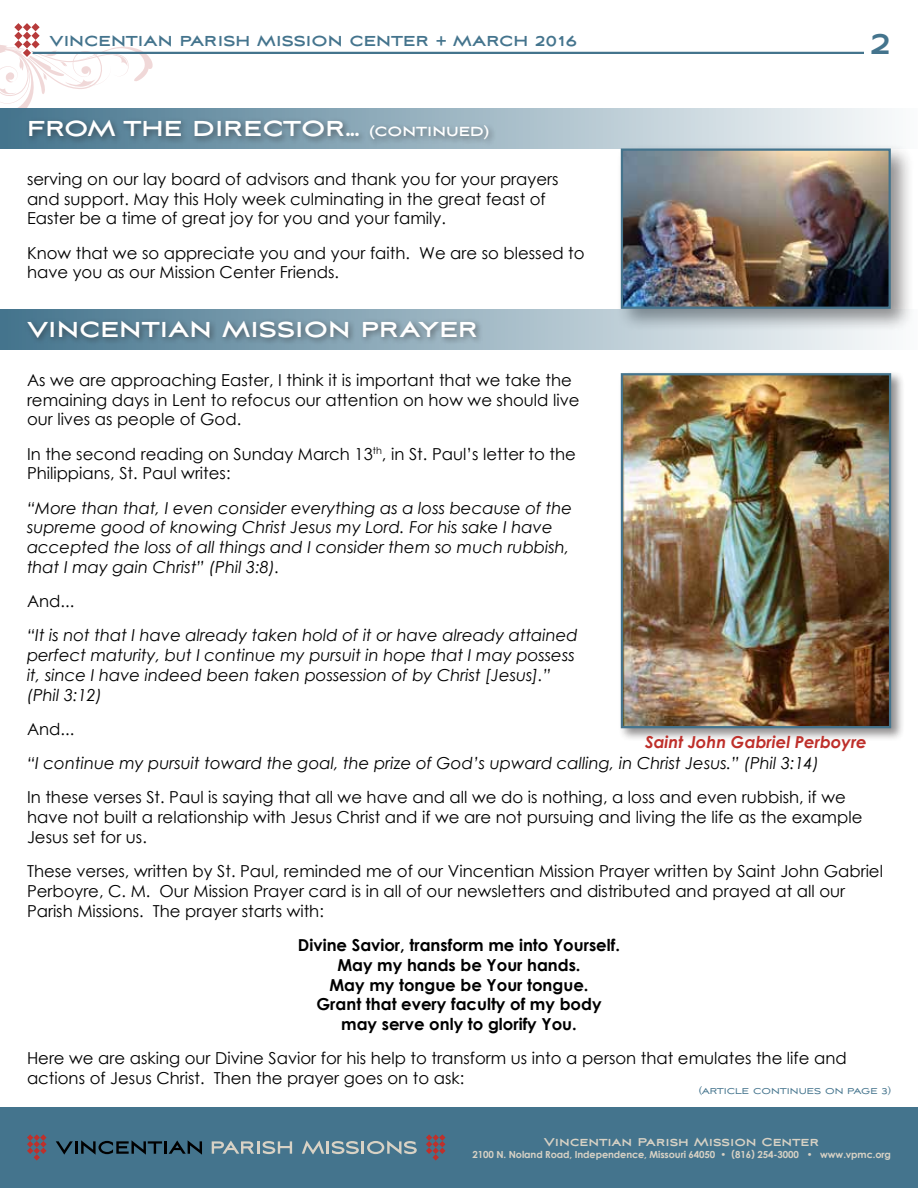
<style>
.page{position:relative;width:918px;height:1188px;background:#fff}
.page>*{position:absolute;margin:0;border:0;box-sizing:border-box;transform-origin:0 0}
.t1{font:700 36px "Aviano Sans";color:#44748d}
.t2{font:700 27px "Aviano Sans";color:#fff}
.t3{font:700 18px "Aviano Sans";color:#44748d}
.t4{font:16.5px/19.8px "Century Gothic";color:#000}
.t5{font:italic 16.5px/19.8px "Century Gothic";color:#000}
.t6{font:700 16.5px/19.8px "Century Gothic";color:#000;text-align:center}
.t7{font:italic 700 16.5px "Century Gothic";color:#be302b}
.t8{font:700 14.1px "Aviano Sans";letter-spacing:-.01em;color:#d8d2c5}
.t9{font:10.5px "Aviano Sans";color:#44748d}
.t10{font:700 9.75px "Century Gothic";letter-spacing:-.01em;color:#d8d2c5}
.s1{font-size:16.5px}
</style>
<div class="page">
<hr style="left:30px;top:52px;width:834px;height:2px;background:#44748d">
<svg style="left:0;top:23px;width:153px;height:85px"></svg>
<div style="left:615px;top:143px;width:300px;height:190px;background:#231f20;opacity:.5"></div>
<img style="left:624px;top:151px;width:264px;height:155px">
<div style="left:621px;top:148px;width:270px;height:161px;border:2px solid #44748d"></div>
<div style="left:0;top:1107px;width:918px;height:81px;background:#44748d"></div>
<svg style="left:27px;top:1134px;width:20px;height:27px"></svg>
<svg style="left:426px;top:1134px;width:19px;height:27px"></svg>
<svg style="left:56px;top:1140px;width:146px;height:15px"></svg>
<svg style="left:212px;top:1141px;width:80px;height:13px"></svg>
<svg style="left:302px;top:1140px;width:115px;height:15px"></svg>
<svg style="left:0;top:309px;width:915px;height:40px;background:#aabdc7"></svg>
<div style="left:618px;top:370px;width:287px;height:372px;background:#231f20;opacity:.5"></div>
<img style="left:624px;top:376px;width:264px;height:349px">
<div style="left:621px;top:373px;width:270px;height:355px;border:2px solid #44748d"></div>
<div style="left:0;top:108px;width:918px;height:40px;background:linear-gradient(to right,#43738c,#fafbfc)"></div>
<div style="left:26px;top:117px;width:470px;height:30px;background:#231f20;opacity:.5"></div>
<div style="left:25px;top:318px;width:459px;height:28px;background:#231f20;opacity:.5"></div>
<p class="t3" style="left:50px;top:30px;width:529px">VINCENTIAN PARISH MISSION CENTER + MARCH 2016</p>
<h2 class="t2" style="left:27px;top:112px;width:464px">FROM THE DIRECTOR... <span class="s1">(CONTINUED)</span></h2>
<p class="t4" style="left:27px;top:169px;width:533px">serving on our lay board of advisors and thank you for your prayers and support. May this Holy week culminating in the great feast of<br>Easter be a time of great joy for you and your family.</p>
<p class="t4" style="left:27px;top:243px;width:559px">Know that we so appreciate you and your faith. We are so blessed to have you as our Mission Center Friends.</p>
<h2 class="t2" style="left:27px;top:313px;width:453px">VINCENTIAN MISSION PRAYER</h2>
<h1 class="t1" style="left:870px;top:22px;width:23px">2</h1>
<p class="t4" style="left:27px;top:370px;width:554px">As we are approaching Easter, I think it is important that we take the remaining days in Lent to refocus our attention on how we should live our lives as people of God.</p>
<p class="t4" style="left:27px;top:443px;width:550px">In the second reading on Sunday March 13<sup>th</sup>, in St. Paul’s letter to the<br>Philippians, St. Paul writes:</p>
<p class="t5" style="left:27px;top:497px;width:547px">“More than that, I even consider everything as a loss because of the supreme good of knowing Christ Jesus my Lord. For his sake I have accepted the loss of all things and I consider them so much rubbish, that I may gain Christ” (Phil 3:8).</p>
<p class="t4" style="left:27px;top:591px;width:49px">And...</p>
<p class="t5" style="left:27px;top:625px;width:552px">“It is not that I have already taken hold of it or have already attained perfect maturity, but I continue my pursuit in hope that I may possess it, since I have indeed been taken possession of by Christ [Jesus].” (Phil 3:12)</p>
<p class="t4" style="left:27px;top:719px;width:49px">And...</p>
<p class="t5" style="left:27px;top:753px;width:794px">“I continue my pursuit toward the goal, the prize of God’s upward calling, in Christ Jesus.” (Phil 3:14)</p>
<p class="t4" style="left:27px;top:787px;width:837px">In these verses St. Paul is saying that all we have and all we do is nothing, a loss and even rubbish, if we have not built a relationship with Jesus Christ and if we are not pursuing and living the life as the example<br>Jesus set for us.</p>
<p class="t4" style="left:27px;top:861px;width:858px">These verses, written by St. Paul, reminded me of our Vincentian Mission Prayer written by Saint John Gabriel<br>Perboyre, C. M. Our Mission Prayer card is in all of our newsletters and distributed and prayed at all our<br>Parish Missions. The prayer starts with:</p>
<p class="t6" style="left:298px;top:934px;width:324px">Divine Savior, transform me into Yourself.<br>May my hands be Your hands.<br>May my tongue be Your tongue.<br>Grant that every faculty of my body may serve only to glorify You.</p>
<p class="t4" style="left:27px;top:1048px;width:821px">Here we are asking our Divine Savior for his help to transform us into a person that emulates the life and actions of Jesus Christ. Then the prayer goes on to ask:</p>
<p class="t7" style="left:645px;top:730px;width:223px">Saint John Gabriel Perboyre</p>
<p class="t9" style="left:699px;top:1085px;width:194px">(ARTICLE CONTINUES ON PAGE 3)</p>
<p class="t8" style="left:544px;top:1134px;width:277px">Vincentian Parish Mission Center</p>
<p class="t10" style="left:472px;top:1147px;width:420px">2100 N. Noland Road, Independence, Missouri 64050 • (816) 254-3000 • www.vpmc.org</p>
</div>
